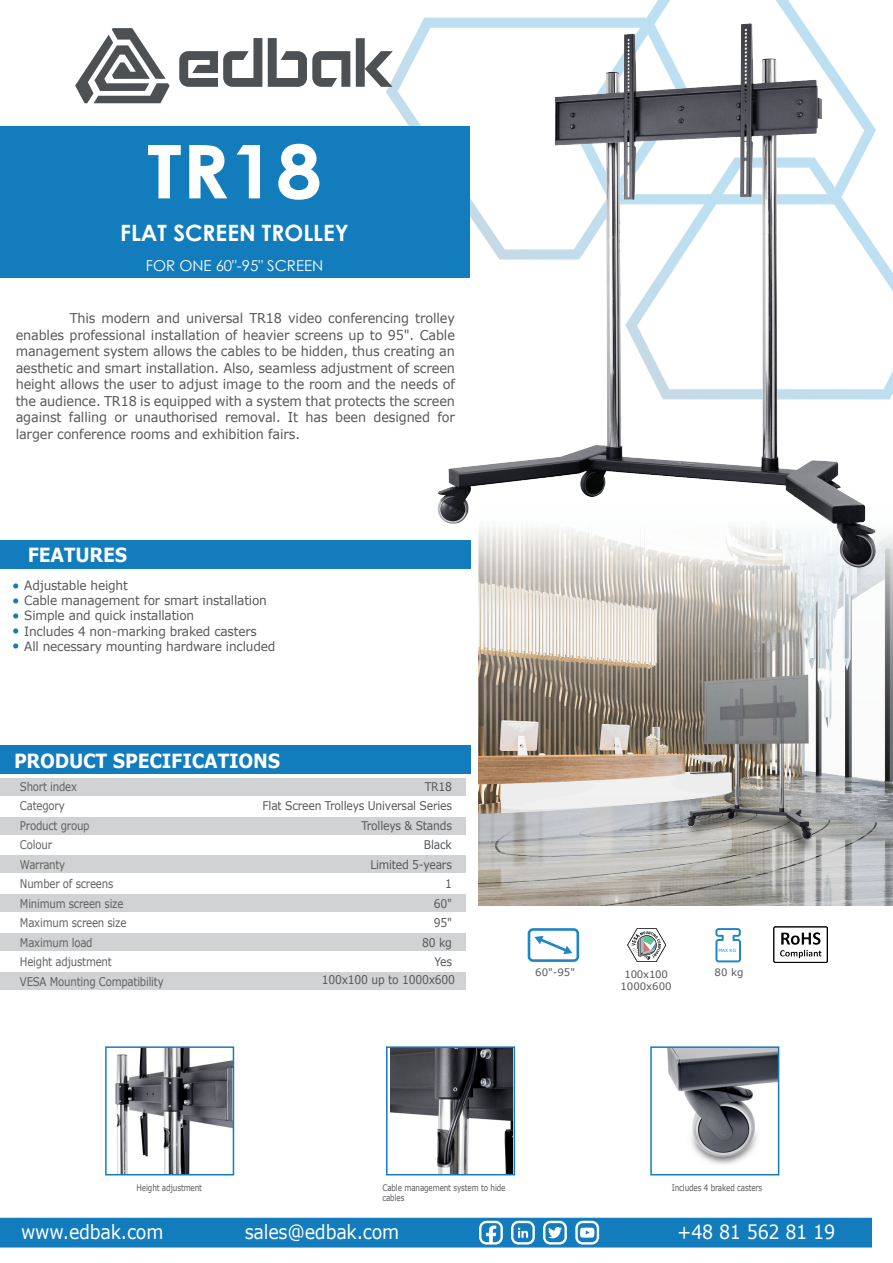
<style>
.page{position:relative;width:893px;height:1263px;background:#fff}
.page>*{position:absolute;margin:0;border:0;box-sizing:border-box;transform-origin:0 0}
.t1{font:700 74.25px "Century Gothic";color:#fff;scale:1.11 1}
.t2{font:700 22.5px "Century Gothic";color:#fff}
.t3{font:19.5px "Verdana";letter-spacing:-.015em;color:#fff;scale:.9 1}
.t4{font:700 19.5px "Verdana";letter-spacing:-.015em;color:#fff;scale:.9 1}
.t5{font:15px "Century Gothic";color:#fff}
.t6{font:13.5px/16.5px "Verdana";letter-spacing:-.01em;color:#57585a;text-align:justify;scale:.95 1}
.t7{font:12.75px/15.3px "Verdana";letter-spacing:-.015em;color:#57585a;scale:.95 1}
.t8{font:12px/19.5px "Verdana";letter-spacing:-.02em;color:#606160;scale:.85 1}
.t9{font:12px/19.5px "Verdana";letter-spacing:-.02em;color:#57585a;text-align:right;scale:.9 1}
.t10{font:10.2px/12.3px "Verdana";color:#57585a;text-align:center}
.t11{font:9px/10.8px "Verdana";letter-spacing:-.015em;color:#57585a;scale:.8 1}
.t12{font:4.35px "Verdana";color:#1f85c7}
</style>
<div class="page">
<svg style="left:573px;top:0;width:230px;height:22px"></svg>
<svg style="left:386px;top:18px;width:303px;height:108px"></svg>
<svg style="left:876px;top:248px;width:17px;height:151px"></svg>
<div style="left:0;top:1218px;width:872px;height:29px;background:#137cbc"></div>
<svg style="left:75px;top:28px;width:95px;height:75px"></svg>
<svg style="left:268px;top:38px;width:82px;height:49px"></svg>
<svg style="left:179px;top:38px;width:83px;height:49px"></svg>
<svg style="left:356px;top:38px;width:37px;height:49px"></svg>
<svg style="left:478px;top:533px;width:415px;height:372px;background:#b5b1aa"></svg>
<img style="left:438px;top:22px;width:438px;height:545px">
<img style="left:115px;top:1049px;width:116px;height:123px">
<img style="left:391px;top:1049px;width:121px;height:123px">
<img style="left:667px;top:1049px;width:109px;height:116px">
<div style="left:386px;top:1046px;width:129px;height:129px;border:2px solid #137cbc"></div>
<div style="left:650px;top:1046px;width:129px;height:129px;border:2px solid #137cbc"></div>
<div style="left:105px;top:1046px;width:129px;height:129px;border:2px solid #137cbc"></div>
<div style="left:0;top:745px;width:470px;height:29px;background:#137cbc"></div>
<div style="left:0;top:855px;width:466px;height:18px;background:#d1d2d4"></div>
<div style="left:0;top:894px;width:466px;height:18px;background:#d1d2d4"></div>
<div style="left:0;top:817px;width:466px;height:18px;background:#d1d2d4"></div>
<div style="left:0;top:933px;width:466px;height:18px;background:#d1d2d4"></div>
<div style="left:0;top:778px;width:466px;height:18px;background:#d1d2d4"></div>
<div style="left:0;top:972px;width:466px;height:18px;background:#d1d2d4"></div>
<svg style="left:627px;top:928px;width:39px;height:34px"></svg>
<svg style="left:528px;top:928px;width:51px;height:34px"></svg>
<svg style="left:715px;top:928px;width:26px;height:34px"></svg>
<img style="left:773px;top:926px;width:55px;height:36px">
<svg style="left:13px;top:583px;width:5px;height:5px"></svg>
<svg style="left:13px;top:598px;width:5px;height:5px"></svg>
<svg style="left:13px;top:613px;width:5px;height:5px"></svg>
<svg style="left:13px;top:628px;width:5px;height:5px"></svg>
<svg style="left:13px;top:643px;width:5px;height:5px"></svg>
<div style="left:0;top:540px;width:471px;height:28px;background:#137cbc"></div>
<div style="left:0;top:126px;width:469px;height:152px;background:#137cbc"></div>
<h1 class="t1" style="left:147px;top:115px;width:159px">TR18</h1>
<h2 class="t2" style="left:120px;top:216px;width:230px">FLAT SCREEN TROLLEY</h2>
<p class="t5" style="left:146px;top:255px;width:179px">FOR ONE 60"-95" SCREEN</p>
<p class="t6" style="left:16px;top:310px;width:464px;text-indent:54px">This modern and universal TR18 video conferencing trolley enables professional installation of heavier screens up to 95". Cable management system allows the cables to be hidden, thus creating an aesthetic and smart installation. Also, seamless adjustment of screen height allows the user to adjust image to the room and the needs of the audience. TR18 is equipped with a system that protects the screen against falling or unauthorised removal. It has been designed for larger conference rooms and exhibition fairs.</p>
<h3 class="t4" style="left:28px;top:542px;width:112px">FEATURES</h3>
<p class="t7" style="left:24px;top:578px;width:266px">Adjustable height<br>Cable management for smart installation Simple and quick installation<br>Includes 4 non-marking braked casters<br>All necessary mounting hardware included</p>
<h3 class="t4" style="left:14px;top:748px;width:297px">PRODUCT SPECIFICATIONS</h3>
<p class="t8" style="left:20px;top:777px;width:83px">Short index<br>Category<br>Product group<br>Colour<br>Warranty</p>
<p class="t9" style="left:263px;top:777px;width:212px">TR18<br>Flat Screen Trolleys Universal Series<br>Trolleys &amp; Stands<br>Black<br>Limited 5-years</p>
<p class="t8" style="left:20px;top:874px;width:111px">Number of screens</p>
<p class="t9" style="left:445px;top:874px;width:9px">1</p>
<p class="t8" style="left:20px;top:894px;width:123px">Minimum screen size</p>
<p class="t9" style="left:434px;top:894px;width:22px">60"</p>
<p class="t8" style="left:20px;top:913px;width:127px">Maximum screen size</p>
<p class="t9" style="left:434px;top:913px;width:22px">95"</p>
<p class="t8" style="left:20px;top:933px;width:87px">Maximum load</p>
<p class="t9" style="left:422px;top:933px;width:35px">80 kg</p>
<p class="t8" style="left:20px;top:952px;width:110px">Height adjustment</p>
<p class="t9" style="left:434px;top:952px;width:21px">Yes</p>
<p class="t8" style="left:20px;top:972px;width:171px">VESA Mounting Compatibility</p>
<p class="t9" style="left:322px;top:970px;width:150px">100x100 up to 1000x600</p>
<p class="t10" style="left:620px;top:968px;width:53px">100x100<br>1000x600</p>
<p class="t12" style="left:718px;top:947px;width:19px">MAX KG</p>
<p class="t10" style="left:535px;top:966px;width:41px">60"-95"</p>
<p class="t10" style="left:715px;top:967px;width:30px">80 kg</p>
<p class="t11" style="left:137px;top:1182px;width:83px">Height adjustment</p>
<p class="t11" style="left:382px;top:1182px;width:155px">Cable management system to hide cables</p>
<p class="t11" style="left:672px;top:1182px;width:115px">Includes 4 braked casters</p>
<h3 class="t3" style="left:21px;top:1220px;width:160px">www.edbak.com</h3>
<h3 class="t3" style="left:245px;top:1220px;width:173px">sales@edbak.com</h3>
<h3 class="t3" style="left:677px;top:1220px;width:177px">+48 81 562 81 19</h3>
</div>
